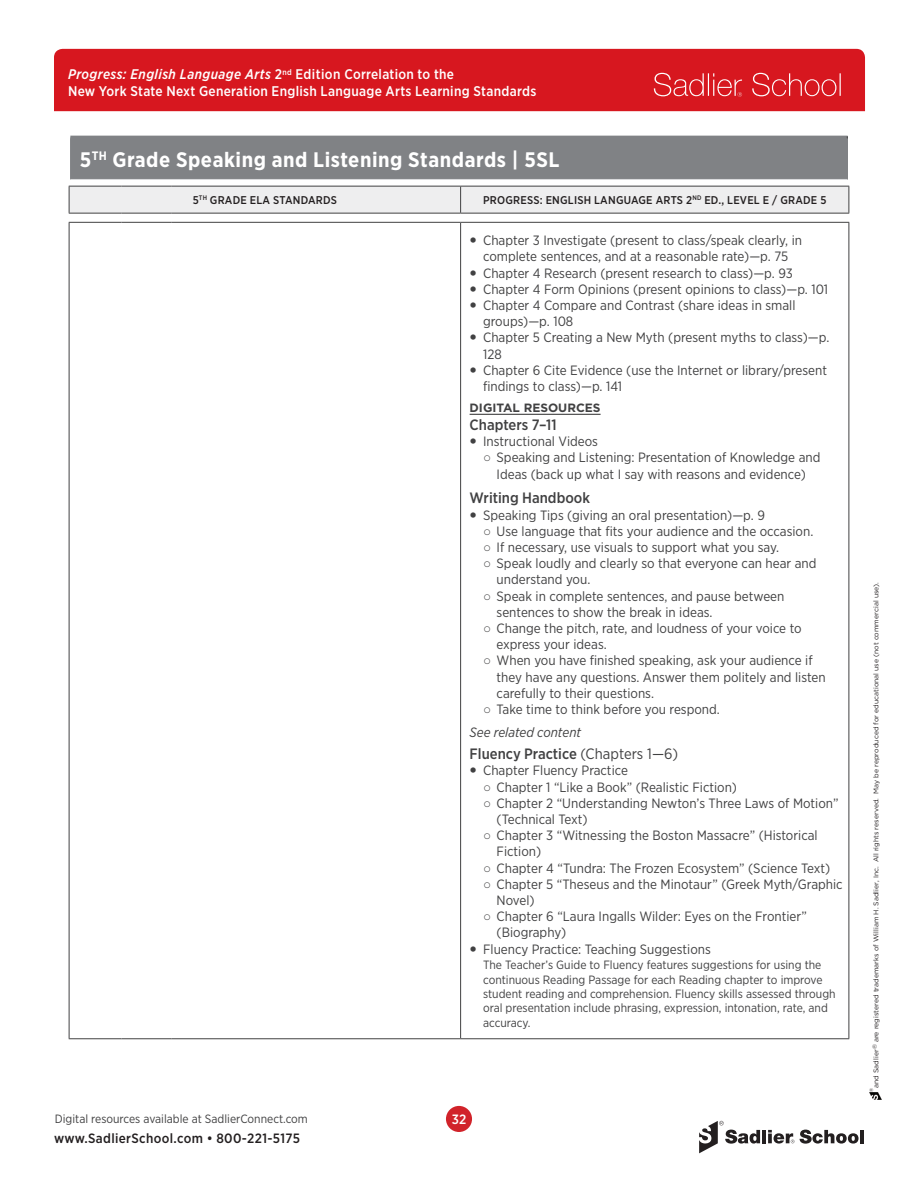
<style>
.page{position:relative;width:918px;height:1188px;background:#fff}
.page>*{position:absolute;margin:0;border:0;box-sizing:border-box;transform-origin:0 0}
.t1{font:700 21px "Gotham Narrow";letter-spacing:.025em;color:#fff}
.Features_Citations_H{font:500 15px "Gotham Narrow";color:#414142}
.t2{font:500 14.1px "Gotham Narrow";letter-spacing:.02em;color:#fff}
.t3{font:italic 500 13.95px "Gotham Narrow";letter-spacing:.03em;color:#fff}
.t4{font:13.5px/16.2px "Gotham Narrow";color:#414142}
.t5{font:500 13.5px "Gotham Narrow";letter-spacing:.025em;color:#231f20}
.SEE_ALSO_On_Level_he{font:italic 13.5px "Gotham Narrow";color:#414142}
.t6{font:500 13.5px "Gotham Narrow";color:#fff}
.See_Also_Small_NOTE{font:12px/14.4px "Gotham Narrow";color:#414142}
.Citation_Subhead{font:700 12px "Gotham";color:#414142}
.Table_header{font:500 11.25px "Gotham Narrow";letter-spacing:.02em;color:#231f20}
.t7{font:6.9px "Gotham";color:#231f20}
.t8{font:4.8px "Gotham";color:#231f20}
.s1{font-style:normal}
.s2{font-family:"Arial"}
.s3{font-weight:400}
</style>
<div class="page">
<div style="left:54px;top:49px;width:811px;height:62px;background:#d7171f"></div>
<svg style="left:654px;top:73px;width:88px;height:24px"></svg>
<svg style="left:752px;top:73px;width:89px;height:23px"></svg>
<svg style="left:869px;top:1093px;width:13px;height:7px"></svg>
<svg style="left:699px;top:1121px;width:61px;height:32px"></svg>
<hr style="left:762px;top:1130px;width:4px;height:13px;background:#231f20">
<svg style="left:800px;top:1130px;width:59px;height:14px"></svg>
<hr style="left:860px;top:1130px;width:4px;height:13px;background:#231f20">
<svg style="left:768px;top:1130px;width:26px;height:14px"></svg>
<div style="left:446px;top:1106px;width:26px;height:26px;background:#d1232a;border-radius:50%"></div>
<div style="left:71px;top:136px;width:776px;height:44px;background:#808285"></div>
<hr style="left:70px;top:137px;width:1px;height:43px;background:#808285">
<hr style="left:70px;top:136px;width:778px;height:1px;background:#808285">
<hr style="left:847px;top:137px;width:1px;height:43px;background:#414142">
<hr style="left:70px;top:138px;width:778px;height:1px;background:#808285">
<hr style="left:847px;top:139px;width:1px;height:40px;background:#808285">
<hr style="left:70px;top:179px;width:778px;height:1px;background:#dcdddf">
<hr style="left:69px;top:213px;width:52px;height:1px;background:#414142">
<hr style="left:121px;top:213px;width:51px;height:1px;background:#414142">
<hr style="left:172px;top:213px;width:289px;height:1px;background:#414142">
<hr style="left:461px;top:213px;width:388px;height:1px;background:#414142">
<svg style="left:69px;top:186px;width:781px;height:27px"></svg>
<hr style="left:69px;top:222px;width:52px;height:1px;background:#414142">
<hr style="left:121px;top:222px;width:51px;height:1px;background:#414142">
<hr style="left:172px;top:222px;width:289px;height:1px;background:#414142">
<hr style="left:461px;top:222px;width:388px;height:1px;background:#414142">
<hr style="left:69px;top:223px;width:1px;height:815px;background:#414142">
<hr style="left:69px;top:1038px;width:52px;height:1px;background:#414142">
<hr style="left:121px;top:1038px;width:51px;height:1px;background:#414142">
<hr style="left:172px;top:1038px;width:289px;height:1px;background:#414142">
<hr style="left:460px;top:223px;width:1px;height:815px;background:#414142">
<hr style="left:849px;top:223px;width:1px;height:815px;background:#414142">
<hr style="left:461px;top:1038px;width:388px;height:1px;background:#414142">
<hr style="left:470px;top:414px;width:131px;height:1px;background:#414142">
<p class="t3" style="left:68px;top:65px;width:388px">Progress: English Language Arts <span class="s1">2</span><sup>nd</sup> <span class="s1">Edition Correlation to the</span></p>
<p class="t2" style="left:68px;top:82px;width:470px">New York State Next Generation English Language Arts Learning Standards</p>
<h1 class="t1" style="left:80px;top:147px;width:481px">5<sup>TH</sup> Grade Speaking and Listening Standards | 5SL</h1>
<p class="Table_header" style="left:193px;top:193px;width:146px">5<sup>TH</sup> GRADE ELA STANDARDS</p>
<p class="Table_header" style="left:483px;top:193px;width:345px">PROGRESS: ENGLISH LANGUAGE ARTS 2<sup>ND</sup> ED., LEVEL E / GRADE 5</p>
<p class="t4" style="left:483px;top:232px;width:320px">Chapter 3 Investigate (present to class/speak clearly, in complete sentences, and at a reasonable rate)—p. 75</p>
<p class="t4" style="left:483px;top:264px;width:311px">Chapter 4 Research (present research to class)—p. 93</p>
<p class="t4" style="left:483px;top:281px;width:347px">Chapter 4 Form Opinions (present opinions to class)—p. 101</p>
<p class="t4" style="left:483px;top:297px;width:314px">Chapter 4 Compare and Contrast (share ideas in small groups)—p. 108</p>
<p class="t4" style="left:483px;top:329px;width:348px">Chapter 5 Creating a New Myth (present myths to class)—p.<br>128</p>
<p class="t4" style="left:483px;top:362px;width:346px">Chapter 6 Cite Evidence (use the Internet or library/present findings to class)—p. 141</p>
<p class="Citation_Subhead" style="left:470px;top:400px;width:132px">DIGITAL RESOURCES</p>
<p class="Features_Citations_H" style="left:470px;top:415px;width:89px">Chapters 7–11</p>
<p class="t4" style="left:483px;top:433px;width:116px">Instructional Videos</p>
<p class="t4" style="left:483px;top:449px;width:339px;text-align:center"><span class="s2">○</span> Speaking and Listening: Presentation of Knowledge and<br>Ideas (back up what I say with reasons and evidence)</p>
<p class="Features_Citations_H" style="left:470px;top:489px;width:122px">Writing Handbook</p>
<p class="t4" style="left:483px;top:506px;width:283px">Speaking Tips (giving an oral presentation)—p. 9</p>
<p class="t4" style="left:483px;top:523px;width:332px"><span class="s2">○</span> Use language that fits your audience and the occasion.</p>
<p class="t4" style="left:483px;top:539px;width:298px"><span class="s2">○</span> If necessary, use visuals to support what you say.</p>
<p class="t4" style="left:497px;top:555px;width:321px;text-indent:-14px"><span class="s2">○</span> Speak loudly and clearly so that everyone can hear and understand you.</p>
<p class="t4" style="left:497px;top:587px;width:289px;text-indent:-14px"><span class="s2">○</span> Speak in complete sentences, and pause between sentences to show the break in ideas.</p>
<p class="t4" style="left:497px;top:620px;width:307px;text-indent:-14px"><span class="s2">○</span> Change the pitch, rate, and loudness of your voice to express your ideas.</p>
<p class="t4" style="left:497px;top:652px;width:331px;text-indent:-14px"><span class="s2">○</span> When you have finished speaking, ask your audience if they have any questions. Answer them politely and listen carefully to their questions.</p>
<p class="t4" style="left:483px;top:701px;width:238px"><span class="s2">○</span> Take time to think before you respond.</p>
<p class="SEE_ALSO_On_Level_he" style="left:470px;top:724px;width:113px">See related content</p>
<p class="Features_Citations_H" style="left:470px;top:745px;width:210px">Fluency Practice <span class="s3">(Chapters 1—6)</span></p>
<p class="t4" style="left:483px;top:762px;width:146px">Chapter Fluency Practice</p>
<p class="t4" style="left:483px;top:779px;width:255px"><span class="s2">○</span> Chapter 1 “Like a Book” (Realistic Fiction)</p>
<p class="t4" style="left:497px;top:795px;width:344px;text-indent:-14px"><span class="s2">○</span> Chapter 2 “Understanding Newton’s Three Laws of Motion” (Technical Text)</p>
<p class="t4" style="left:497px;top:827px;width:323px;text-indent:-14px"><span class="s2">○</span> Chapter 3 “Witnessing the Boston Massacre” (Historical<br>Fiction)</p>
<p class="t4" style="left:483px;top:860px;width:349px"><span class="s2">○</span> Chapter 4 “Tundra: The Frozen Ecosystem” (Science Text)</p>
<p class="t4" style="left:497px;top:876px;width:348px;text-indent:-14px"><span class="s2">○</span> Chapter 5 “Theseus and the Minotaur” (Greek Myth/Graphic<br>Novel)</p>
<p class="t4" style="left:497px;top:908px;width:312px;text-indent:-14px"><span class="s2">○</span> Chapter 6 “Laura Ingalls Wilder: Eyes on the Frontier” (Biography)</p>
<p class="t4" style="left:483px;top:941px;width:229px">Fluency Practice: Teaching Suggestions</p>
<p class="See_Also_Small_NOTE" style="left:483px;top:958px;width:354px">The Teacher’s Guide to Fluency features suggestions for using the continuous Reading Passage for each Reading chapter to improve student reading and comprehension. Fluency skills assessed through oral presentation include phrasing, expression, intonation, rate, and accuracy.</p>
<p class="See_Also_Small_NOTE" style="left:55px;top:1111px;width:255px">Digital resources available at SadlierConnect.com</p>
<p class="t6" style="left:452px;top:1110px;width:16px">32</p>
<p class="t5" style="left:54px;top:1129px;width:248px">www.SadlierSchool.com • 800-221-5175</p>
<p class="t7" style="left:872px;top:1088px;width:507px;rotate:-90deg">and Sadlier<sup>®</sup> are registered trademarks of William H. Sadlier, Inc. All rights reserved. May be reproduced for educational use (not commercial use).</p>
<p class="t8" style="left:868px;top:1092px;width:6px;rotate:-90deg">®</p>
</div>
